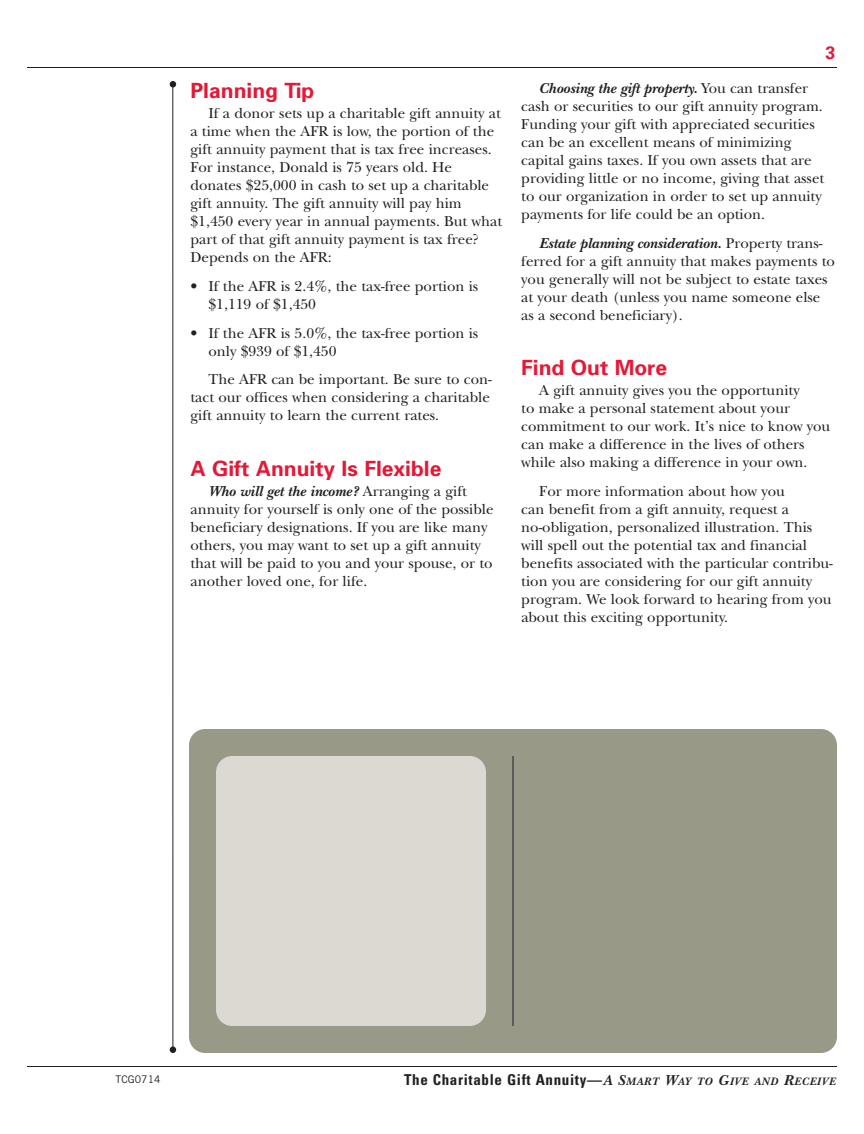
<style>
.page{position:relative;width:864px;height:1134px;background:#fff}
.page>*{position:absolute;margin:0;border:0;box-sizing:border-box;transform-origin:0 0}
.t1{font:700 21px "Univers";color:#e51836}
.t2{font:700 18px "Univers";color:#e51836}
.t3{font:15px/18px "New Baskerville";color:#231f20}
.t4{font:700 condensed 15px "Univers";letter-spacing:.045em;color:#231f20}
.t5{font:10.5px "Trade Gothic";color:#231f20}
.s1{font-weight:700;font-style:italic}
.s2{font-family:"Trade Gothic Bold Two";font-weight:400;font-stretch:normal}
.s3{font-family:"New Baskerville";font-style:italic;font-stretch:normal}
.s4{font-family:"New Baskerville";font-style:italic;font-stretch:normal;font-size:11.25px}
</style>
<div class="page">
<hr style="left:27px;top:67px;width:810px;height:1px;background:#231f20">
<hr style="left:27px;top:1066px;width:810px;height:1px;background:#231f20">
<hr style="left:172px;top:82px;width:1px;height:970px;background:#231f20">
<svg style="left:170px;top:81px;width:6px;height:6px"></svg>
<svg style="left:170px;top:1047px;width:6px;height:6px"></svg>
<div style="left:189px;top:729px;width:648px;height:324px;background:#998;border-radius:16px"></div>
<hr style="left:513px;top:756px;width:1px;height:270px;background:#231f20">
<div style="left:216px;top:756px;width:270px;height:270px;background:#dcd9d2;border-radius:16px"></div>
<h1 class="t1" style="left:190px;top:82px;width:125px">Planning Tip</h1>
<p class="t3" style="left:190px;top:106px;width:313px;text-indent:18px">If a donor sets up a charitable gift annuity at a time when the AFR is low, the portion of the gift annuity payment that is tax free increases.<br>For instance, Donald is 75 years old. He donates $25,000 in cash to set up a charitable gift annuity. The gift annuity will pay him $1,450 every year in annual payments. But what part of that gift annuity payment is tax free?<br>Depends on the AFR:</p>
<p class="t3" style="left:208px;top:279px;width:271px;text-indent:-18px">• If the AFR is 2.4%, the tax-free portion is $1,119 of $1,450</p>
<p class="t3" style="left:208px;top:326px;width:271px;text-indent:-18px">• If the AFR is 5.0%, the tax-free portion is only $939 of $1,450</p>
<p class="t3" style="left:190px;top:372px;width:303px;text-indent:18px">The AFR can be important. Be sure to con&shy;tact our offices when considering a charitable gift annuity to learn the current rates.</p>
<h1 class="t1" style="left:190px;top:460px;width:252px">A Gift Annuity Is Flexible</h1>
<p class="t3" style="left:190px;top:484px;width:305px;text-indent:18px"><span class="s1">Who will get the income?</span> Arranging a gift annuity for yourself is only one of the possible beneficiary designations. If you are like many others, you may want to set up a gift annuity that will be paid to you and your spouse, or to another loved one, for life.</p>
<p class="t2" style="left:825px;top:46px;width:12px">3</p>
<p class="t3" style="left:521px;top:81px;width:305px;text-indent:18px"><span class="s1">Choosing the gift property.</span> You can transfer cash or securities to our gift annuity program.<br>Funding your gift with appreciated securities can be an excellent means of minimizing capital gains taxes. If you own assets that are providing little or no income, giving that asset to our organization in order to set up annuity payments for life could be an option.</p>
<p class="t3" style="left:521px;top:236px;width:315px;text-indent:18px"><span class="s1">Estate planning consideration.</span> Property trans&shy;ferred for a gift annuity that makes payments to you generally will not be subject to estate taxes at your death (unless you name someone else as a second beneficiary).</p>
<h1 class="t1" style="left:521px;top:360px;width:147px">Find Out More</h1>
<p class="t3" style="left:521px;top:383px;width:311px;text-indent:18px">A gift annuity gives you the opportunity<br>to make a personal statement about your commitment to our work. It’s nice to know you can make a difference in the lives of others while also making a difference in your own.</p>
<p class="t3" style="left:521px;top:484px;width:313px;text-indent:18px">For more information about how you<br>can benefit from a gift annuity, request a no-obligation, personalized illustration. This will spell out the potential tax and financial benefits associated with the particular contribu&shy;tion you are considering for our gift annuity program. We look forward to hearing from you about this exciting opportunity.</p>
<p class="t5" style="left:116px;top:1075px;width:46px">TCG0714</p>
<p class="t4" style="left:404px;top:1074px;width:433px">The Charitable Gift Annuity<span class="s2">—</span><span class="s3">A S</span><span class="s4">MART</span> <span class="s3">W</span><span class="s4">AY TO</span> <span class="s3">G</span><span class="s4">IVE AND</span> <span class="s3">R</span><span class="s4">ECEIVE</span></p>
</div>
